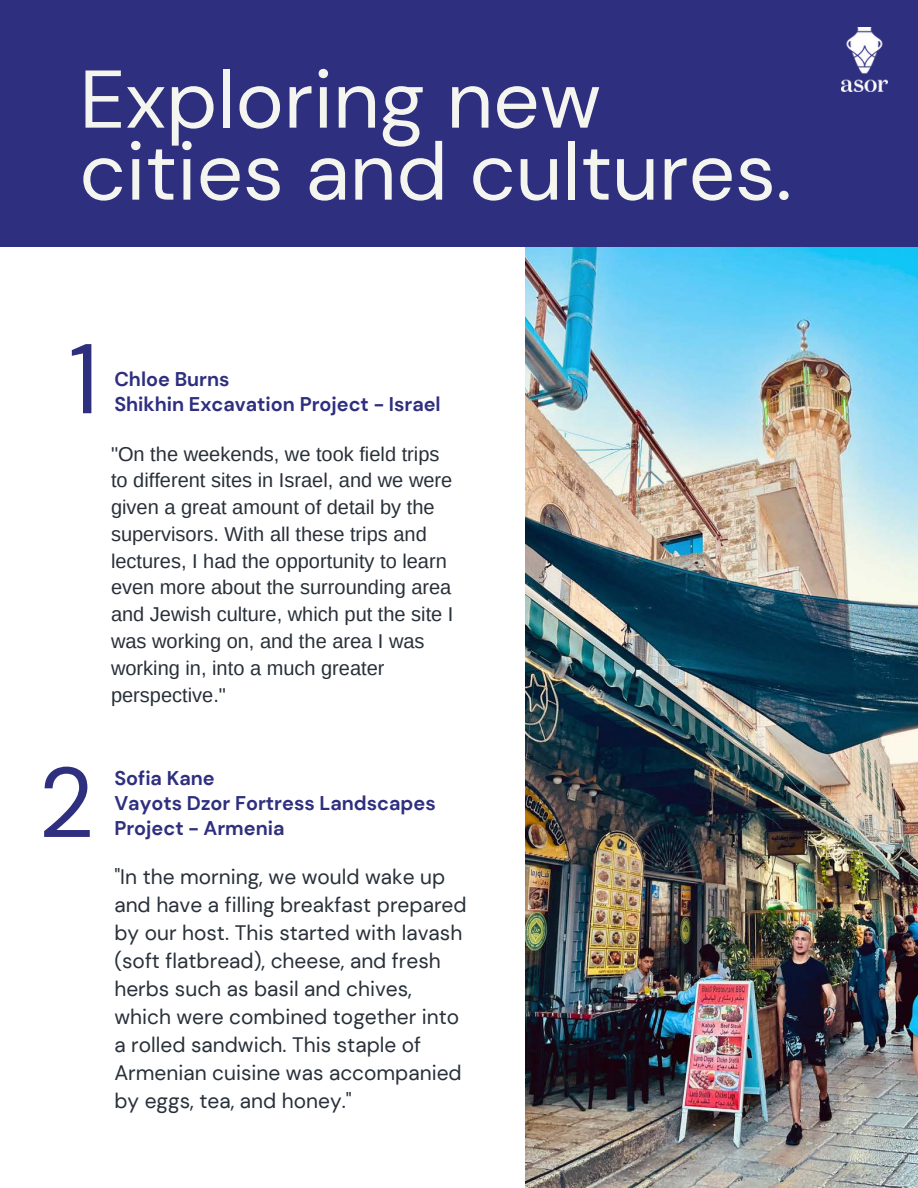
<style>
.page{position:relative;width:918px;height:1188px;background:#fff}
.page>*{position:absolute;margin:0;border:0;box-sizing:border-box;transform-origin:0 0}
.t1{font:98.85px "DM Sans";color:#2f2f80}
.t2{font:81.6px/72px "DM Sans";color:#f5f5ef}
.t3{font:20.85px/27.9px "DM Sans";color:#293039}
.t4{font:19.95px/26.8px "Arimo";color:#293039}
.t5{font:700 19.8px/24.8px "DM Sans";color:#2f2f80}
</style>
<div class="page">
<img style="left:525px;top:246px;width:393px;height:942px">
<div style="left:0;top:0;width:918px;height:246px;background:#2f2f80"></div>
<img style="left:841px;top:28px;width:47px;height:64px">
<h2 class="t2" style="left:79px;top:64px;width:714px">Exploring new cities and cultures.</h2>
<h1 class="t1" style="left:69px;top:315px;width:31px">1</h1>
<p class="t5" style="left:114px;top:367px;width:328px">Chloe Burns<br>Shikhin Excavation Project - Israel</p>
<p class="t4" style="left:111px;top:440px;width:344px">"On the weekends, we took field trips to different sites in Israel, and we were given a great amount of detail by the supervisors. With all these trips and lectures, I had the opportunity to learn even more about the surrounding area and Jewish culture, which put the site I was working on, and the area I was working in, into a much greater perspective."</p>
<h1 class="t1" style="left:38px;top:739px;width:58px">2</h1>
<p class="t5" style="left:114px;top:766px;width:323px">Sofia Kane<br>Vayots Dzor Fortress Landscapes<br>Project - Armenia</p>
<p class="t3" style="left:114px;top:863px;width:354px">"In the morning, we would wake up and have a filling breakfast prepared by our host. This started with lavash (soft flatbread), cheese, and fresh herbs such as basil and chives, which were combined together into a rolled sandwich. This staple of Armenian cuisine was accompanied by eggs, tea, and honey."</p>
</div>
